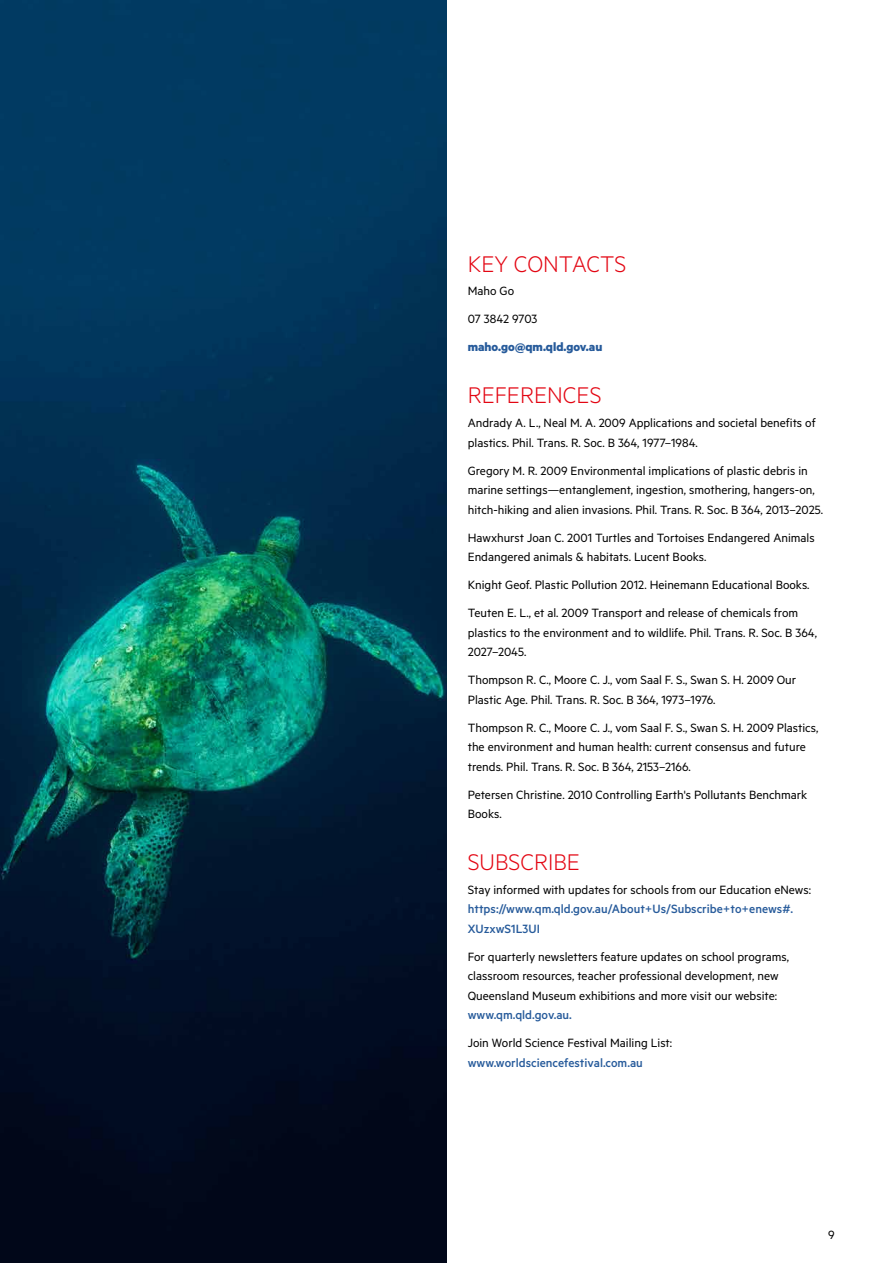
<style>
.page{position:relative;width:893px;height:1263px;background:#fff}
.page>*{position:absolute;margin:0;border:0;box-sizing:border-box;transform-origin:0 0}
.t1{font:300 25.5px "Metric";color:#e30613}
.t2{font:13.5px/19.5px "Metric";color:#000}
.t3{font:500 13.5px/19.5px "Metric";color:#275b9b}
.t4{font:700 13.5px "Metric";color:#275b9b}
</style>
<div class="page">
<img style="left:0;top:0;width:446px;height:1263px">
<h1 class="t1" style="left:468px;top:249px;width:160px">KEY CONTACTS</h1>
<p class="t2" style="left:468px;top:277px;width:71px;line-height:28px">Maho Go<br>07 3842 9703</p>
<p class="t4" style="left:468px;top:339px;width:136px">maho.go@qm.qld.gov.au</p>
<h1 class="t1" style="left:468px;top:381px;width:135px">REFERENCES</h1>
<p class="t2" style="left:468px;top:413px;width:349px">Andrady A. L., Neal M. A. 2009 Applications and societal benefits of plastics. Phil. Trans. R. Soc. B 364, 1977–1984.</p>
<p class="t2" style="left:468px;top:460px;width:357px">Gregory M. R. 2009 Environmental implications of plastic debris in marine settings—entanglement, ingestion, smothering, hangers-on, hitch-hiking and alien invasions. Phil. Trans. R. Soc. B 364, 2013–2025.</p>
<p class="t2" style="left:468px;top:527px;width:348px">Hawxhurst Joan C. 2001 Turtles and Tortoises Endangered Animals<br>Endangered animals &amp; habitats. Lucent Books.</p>
<p class="t2" style="left:468px;top:570px;width:343px;line-height:28px">Knight Geof. Plastic Pollution 2012. Heinemann Educational Books.<br>Teuten E. L., et al. 2009 Transport and release of chemicals from</p>
<p class="t2" style="left:468px;top:622px;width:351px">plastics to the environment and to wildlife. Phil. Trans. R. Soc. B 364,<br>2027–2045.</p>
<p class="t2" style="left:468px;top:670px;width:330px">Thompson R. C., Moore C. J., vom Saal F. S., Swan S. H. 2009 Our<br>Plastic Age. Phil. Trans. R. Soc. B 364, 1973–1976.</p>
<p class="t2" style="left:468px;top:717px;width:352px">Thompson R. C., Moore C. J., vom Saal F. S., Swan S. H. 2009 Plastics, the environment and human health: current consensus and future trends. Phil. Trans. R. Soc. B 364, 2153–2166.</p>
<p class="t2" style="left:468px;top:784px;width:341px">Petersen Christine. 2010 Controlling Earth's Pollutants Benchmark<br>Books.</p>
<h1 class="t1" style="left:468px;top:847px;width:114px">SUBSCRIBE</h1>
<p class="t2" style="left:468px;top:879px;width:345px">Stay informed with updates for schools from our Education eNews:</p>
<p class="t3" style="left:468px;top:899px;width:327px">https://www.qm.qld.gov.au/About+Us/Subscribe+to+enews#.<br>XUzxwS1L3UI</p>
<p class="t2" style="left:468px;top:946px;width:323px">For quarterly newsletters feature updates on school programs, classroom resources, teacher professional development, new<br>Queensland Museum exhibitions and more visit our website:</p>
<p class="t3" style="left:468px;top:1005px;width:106px">www.qm.qld.gov.au.</p>
<p class="t2" style="left:468px;top:1033px;width:206px">Join World Science Festival Mailing List:</p>
<p class="t3" style="left:468px;top:1052px;width:177px">www.worldsciencefestival.com.au</p>
<p class="t2" style="left:828px;top:1224px;width:8px">9</p>
</div>
